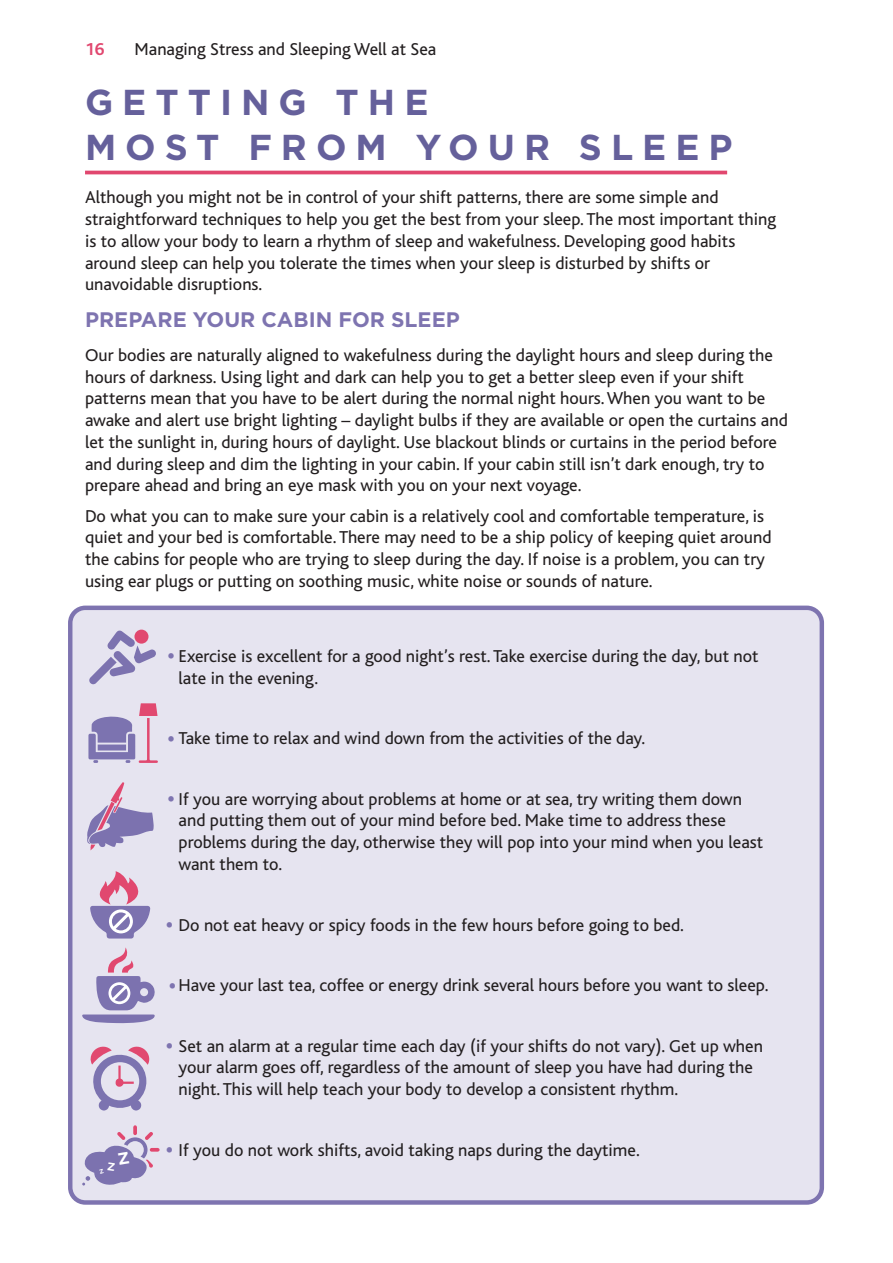
<style>
.page{position:relative;width:893px;height:1263px;background:#fff}
.page>*{position:absolute;margin:0;border:0;box-sizing:border-box;transform-origin:0 0}
.t1{font:700 36px/45px "Gotham";letter-spacing:.25em;color:#65609b}
.t2{font:700 21px "Gotham";color:#7e74b0}
.t3{font:18px/21.8px "Bliss";color:#231f20}
.t4{font:700 18px "Bliss";color:#e1476f}
.s1{font-weight:700;font-size:22.5px;color:#7e74b0}
</style>
<div class="page">
<hr style="left:85px;top:171px;width:642px;height:3px;background:#e1476f">
<div style="left:68px;top:606px;width:756px;height:599px;background:#e6e4f0"></div>
<svg style="left:89px;top:631px;width:67px;height:53px"></svg>
<svg style="left:88px;top:703px;width:70px;height:60px"></svg>
<svg style="left:91px;top:1047px;width:58px;height:63px"></svg>
<svg style="left:87px;top:782px;width:67px;height:68px"></svg>
<svg style="left:82px;top:947px;width:73px;height:76px"></svg>
<svg style="left:90px;top:871px;width:60px;height:67px"></svg>
<svg style="left:82px;top:1125px;width:78px;height:61px"></svg>
<p class="t4" style="left:85px;top:43px;width:21px">16</p>
<p class="t3" style="left:135px;top:40px;width:303px">Managing Stress and Sleeping Well at Sea</p>
<h1 class="t1" style="left:85px;top:83px;width:649px">GETTING THE<br>MOST FROM YOUR SLEEP</h1>
<p class="t3" style="left:85px;top:189px;width:693px">Although you might not be in control of your shift patterns, there are some simple and straightforward techniques to help you get the best from your sleep. The most important thing is to allow your body to learn a rhythm of sleep and wakefulness. Developing good habits around sleep can help you tolerate the times when your sleep is disturbed by shifts or unavoidable disruptions.</p>
<p class="t2" style="left:85px;top:313px;width:376px">PREPARE YOUR CABIN FOR SLEEP</p>
<p class="t3" style="left:85px;top:346px;width:704px">Our bodies are naturally aligned to wakefulness during the daylight hours and sleep during the hours of darkness. Using light and dark can help you to get a better sleep even if your shift patterns mean that you have to be alert during the normal night hours.When you want to be awake and alert use bright lighting – daylight bulbs if they are available or open the curtains and let the sunlight in, during hours of daylight. Use blackout blinds or curtains in the period before and during sleep and dim the lighting in your cabin. If your cabin still isn’t dark enough, try to prepare ahead and bring an eye mask with you on your next voyage.</p>
<p class="t3" style="left:85px;top:507px;width:688px">Do what you can to make sure your cabin is a relatively cool and comfortable temperature, is quiet and your bed is comfortable. There may need to be a ship policy of keeping quiet around the cabins for people who are trying to sleep during the day. If noise is a problem, you can try using ear plugs or putting on soothing music, white noise or sounds of nature.</p>
<p class="t3" style="left:179px;top:647px;width:581px;text-indent:-11px"><span class="s1">•</span> Exercise is excellent for a good night’s rest. Take exercise during the day, but not late in the evening.</p>
<p class="t3" style="left:168px;top:729px;width:479px"><span class="s1">•</span> Take time to relax and wind down from the activities of the day.</p>
<p class="t3" style="left:179px;top:790px;width:586px;text-indent:-11px"><span class="s1">•</span> If you are worrying about problems at home or at sea, try writing them down and putting them out of your mind before bed. Make time to address these problems during the day, otherwise they will pop into your mind when you least want them to.</p>
<p class="t3" style="left:166px;top:916px;width:520px"><span class="s1">•</span> Do not eat heavy or spicy foods in the few hours before going to bed.</p>
<p class="t3" style="left:169px;top:976px;width:601px"><span class="s1">•</span>Have your last tea, coffee or energy drink several hours before you want to sleep.</p>
<p class="t3" style="left:179px;top:1037px;width:586px;text-indent:-13px"><span class="s1">•</span> Set an alarm at a regular time each day (if your shifts do not vary). Get up when your alarm goes off, regardless of the amount of sleep you have had during the night. This will help teach your body to develop a consistent rhythm.</p>
<p class="t3" style="left:166px;top:1141px;width:475px"><span class="s1">•</span> If you do not work shifts, avoid taking naps during the daytime.</p>
</div>
